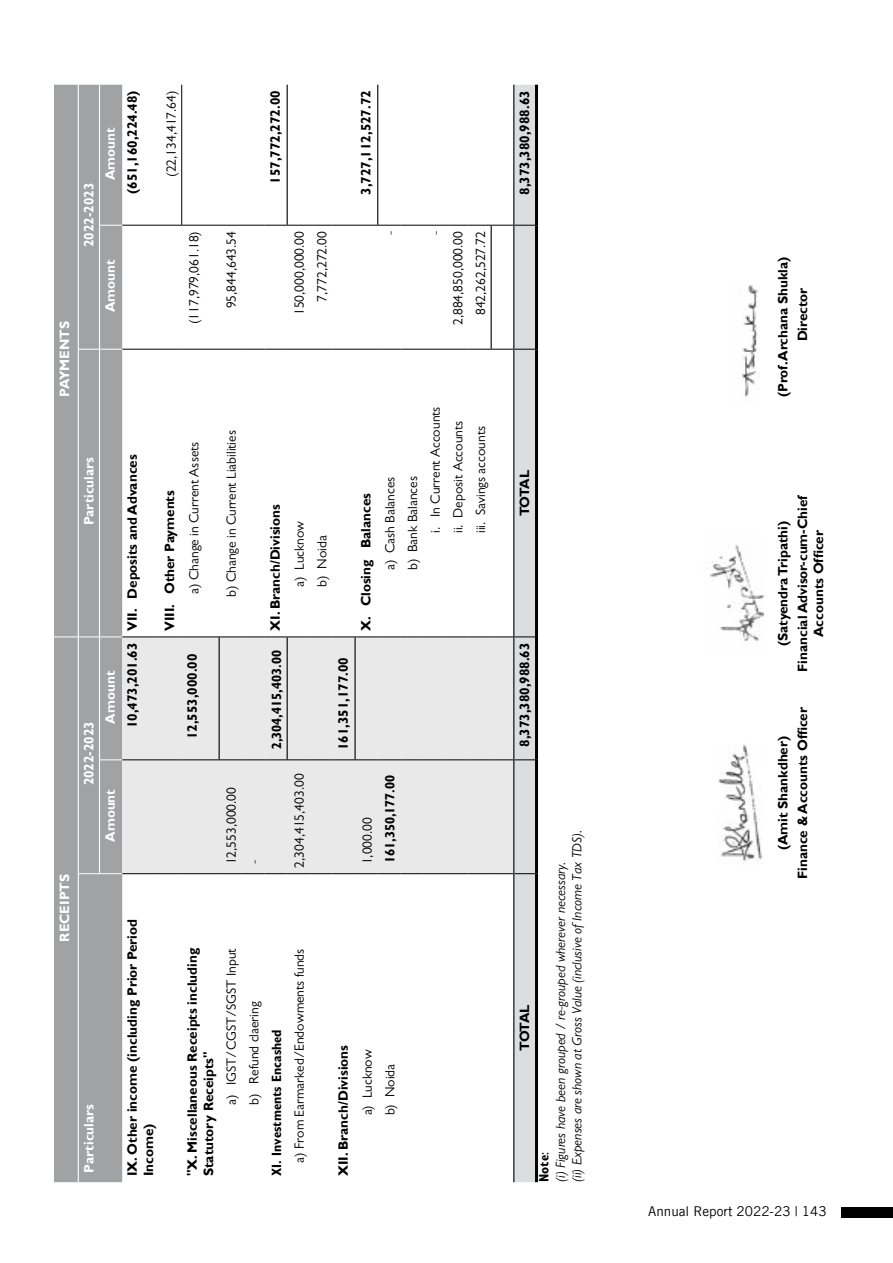
<style>
.page{position:relative;width:893px;height:1263px;background:#fff}
.page>*{position:absolute;margin:0;border:0;box-sizing:border-box;transform-origin:0 0}
.t1{font:700 13.5px/16.2px "Gill Sans";color:#000}
.t2{font:13.5px/22.6px "Gill Sans";color:#000}
.t3{font:italic 13.5px/16.5px "Gill Sans";color:#000}
.t4{font:700 13.5px "Gill Sans";color:#fff}
.t5{font:700 condensed 13.5px "Gill Sans";color:#000}
.t6{font:13.5px "Trade Gothic LT";color:#000}
.s1{font-weight:700;font-style:normal;font-stretch:condensed}
.s2{font-style:normal}
</style>
<div class="page">
<div style="left:54px;top:85px;width:68px;height:1097px;background:#a0a2a4"></div>
<div style="left:122px;top:637px;width:97px;height:236px;background:#e9e9ea"></div>
<hr style="left:122px;top:873px;width:37px;height:1px;background:#000">
<hr style="left:122px;top:759px;width:37px;height:1px;background:#000">
<hr style="left:122px;top:636px;width:37px;height:1px;background:#000">
<hr style="left:122px;top:349px;width:37px;height:1px;background:#000">
<hr style="left:122px;top:225px;width:37px;height:1px;background:#000">
<svg style="left:159px;top:873px;width:23px;height:1px"></svg>
<svg style="left:159px;top:759px;width:23px;height:1px"></svg>
<svg style="left:159px;top:636px;width:23px;height:1px"></svg>
<svg style="left:159px;top:349px;width:23px;height:1px"></svg>
<svg style="left:159px;top:225px;width:22px;height:1px"></svg>
<hr style="left:182px;top:873px;width:37px;height:1px;background:#000">
<hr style="left:182px;top:759px;width:37px;height:1px;background:#000">
<hr style="left:182px;top:636px;width:37px;height:1px;background:#000">
<hr style="left:182px;top:349px;width:37px;height:1px;background:#000">
<hr style="left:182px;top:225px;width:37px;height:1px;background:#000">
<svg style="left:219px;top:85px;width:316px;height:1097px"></svg>
<svg style="left:79px;top:873px;width:43px;height:1px"></svg>
<svg style="left:100px;top:759px;width:22px;height:1px"></svg>
<svg style="left:54px;top:636px;width:68px;height:1px"></svg>
<svg style="left:79px;top:349px;width:43px;height:1px"></svg>
<svg style="left:100px;top:225px;width:22px;height:1px"></svg>
<hr style="left:78px;top:874px;width:1px;height:308px;background:#fff">
<hr style="left:78px;top:760px;width:1px;height:114px;background:#fff">
<hr style="left:78px;top:637px;width:1px;height:123px;background:#fff">
<hr style="left:78px;top:349px;width:1px;height:288px;background:#fff">
<hr style="left:78px;top:225px;width:1px;height:124px;background:#fff">
<hr style="left:78px;top:85px;width:1px;height:140px;background:#fff">
<hr style="left:99px;top:760px;width:1px;height:113px;background:#fff">
<hr style="left:99px;top:637px;width:1px;height:123px;background:#fff">
<hr style="left:99px;top:349px;width:1px;height:288px;background:#fff">
<hr style="left:99px;top:225px;width:1px;height:124px;background:#fff">
<hr style="left:99px;top:85px;width:1px;height:140px;background:#fff">
<hr style="left:535px;top:874px;width:3px;height:308px;background:#000">
<hr style="left:535px;top:760px;width:3px;height:114px;background:#000">
<hr style="left:535px;top:637px;width:3px;height:123px;background:#000">
<hr style="left:535px;top:349px;width:3px;height:288px;background:#000">
<hr style="left:535px;top:225px;width:3px;height:124px;background:#000">
<hr style="left:535px;top:85px;width:3px;height:140px;background:#000">
<hr style="left:287px;top:637px;width:1px;height:122px;background:#000">
<hr style="left:354px;top:637px;width:2px;height:122px;background:#000">
<hr style="left:513px;top:874px;width:1px;height:308px;background:#000">
<hr style="left:513px;top:760px;width:1px;height:114px;background:#000">
<hr style="left:513px;top:637px;width:1px;height:123px;background:#000">
<hr style="left:513px;top:349px;width:1px;height:288px;background:#000">
<hr style="left:513px;top:225px;width:1px;height:124px;background:#000">
<hr style="left:513px;top:85px;width:1px;height:140px;background:#000">
<hr style="left:181px;top:85px;width:1px;height:141px;background:#000">
<img style="left:718px;top:744px;width:45px;height:120px">
<img style="left:706px;top:544px;width:57px;height:98px">
<img style="left:742px;top:285px;width:17px;height:112px">
<div style="left:841px;top:1207px;width:52px;height:11px;background:#000"></div>
<p class="t4" style="left:57px;top:397px;width:77px;rotate:-90deg">PAYMENTS</p>
<p class="t4" style="left:57px;top:942px;width:69px;rotate:-90deg">RECEIPTS</p>
<p class="t4" style="left:81px;top:247px;width:66px;rotate:-90deg">2022-2023</p>
<p class="t4" style="left:102px;top:180px;width:54px;rotate:-90deg">Amount</p>
<p class="t4" style="left:102px;top:312px;width:54px;rotate:-90deg">Amount</p>
<p class="t1" style="left:125px;top:194px;width:105px;rotate:-90deg">(651,160,224.48)</p>
<p class="t2" style="left:160px;top:177px;width:88px;rotate:-90deg">(22,134,417.64)</p>
<p class="t2" style="left:183px;top:324px;width:94px;rotate:-90deg">(117,979,061.18)</p>
<p class="t2" style="left:220px;top:308px;width:79px;rotate:-90deg">95,844,643.54</p>
<p class="t1" style="left:267px;top:184px;width:94px;rotate:-90deg">157,772,272.00</p>
<p class="t2" style="left:288px;top:315px;width:85px;rotate:-90deg">150,000,000.00</p>
<p class="t2" style="left:311px;top:302px;width:72px;rotate:-90deg">7,772,272.00</p>
<p class="t1" style="left:358px;top:195px;width:106px;rotate:-90deg">3,727,112,527.72</p>
<p class="t2" style="left:379px;top:235px;width:6px;rotate:-90deg">-</p>
<p class="t2" style="left:424px;top:235px;width:6px;rotate:-90deg">-</p>
<p class="t2" style="left:447px;top:325px;width:95px;rotate:-90deg">2,884,850,000.00</p>
<p class="t2" style="left:469px;top:315px;width:85px;rotate:-90deg">842,262,527.72</p>
<p class="t4" style="left:81px;top:525px;width:70px;rotate:-90deg">Particulars</p>
<p class="t4" style="left:81px;top:785px;width:66px;rotate:-90deg">2022-2023</p>
<p class="t4" style="left:102px;top:723px;width:54px;rotate:-90deg">Amount</p>
<p class="t4" style="left:102px;top:842px;width:54px;rotate:-90deg">Amount</p>
<p class="t1" style="left:125px;top:728px;width:275px;rotate:-90deg">10,473,201.63 VII. Deposits and Advances</p>
<p class="t1" style="left:162px;top:631px;width:142px;rotate:-90deg">VIII. Other Payments</p>
<p class="t2" style="left:183px;top:594px;width:154px;rotate:-90deg">a) Change in Current Assets</p>
<p class="t1" style="left:185px;top:739px;width:87px;rotate:-90deg">12,553,000.00</p>
<p class="t2" style="left:220px;top:597px;width:168px;rotate:-90deg">b) Change in Current Liabilities</p>
<p class="t2" style="left:220px;top:864px;width:79px;rotate:-90deg">12,553,000.00</p>
<p class="t2" style="left:243px;top:864px;width:6px;rotate:-90deg">-</p>
<p class="t1" style="left:267px;top:631px;width:128px;rotate:-90deg">XI. Branch/Divisions</p>
<p class="t5" style="left:269px;top:749px;width:101px;rotate:-90deg">2,304,415,403.00</p>
<p class="t2" style="left:288px;top:587px;width:68px;rotate:-90deg">a) Lucknow</p>
<p class="t2" style="left:311px;top:587px;width:53px;rotate:-90deg">b) Noida</p>
<p class="t2" style="left:288px;top:868px;width:95px;rotate:-90deg">2,304,415,403.00</p>
<p class="t1" style="left:336px;top:750px;width:94px;rotate:-90deg">161,351,177.00</p>
<p class="t1" style="left:358px;top:631px;width:139px;rotate:-90deg">X. Closing Balances</p>
<p class="t2" style="left:356px;top:864px;width:48px;rotate:-90deg">1,000.00</p>
<p class="t2" style="left:379px;top:570px;width:95px;rotate:-90deg">a) Cash Balances</p>
<p class="t2" style="left:401px;top:533px;width:128px;text-indent:-37px;rotate:-90deg">b) Bank Balances<br>i. In Current Accounts</p>
<p class="t5" style="left:382px;top:863px;width:90px;rotate:-90deg">161,350,177.00</p>
<p class="t2" style="left:447px;top:533px;width:114px;rotate:-90deg">ii. Deposit Accounts</p>
<p class="t2" style="left:469px;top:533px;width:109px;rotate:-90deg">iii. Savings accounts</p>
<p class="t4" style="left:81px;top:1172px;width:70px;rotate:-90deg">Particulars</p>
<p class="t1" style="left:125px;top:1176px;width:259px;rotate:-90deg">IX. Other income (including Prior Period<br>Income)</p>
<p class="t1" style="left:185px;top:1176px;width:230px;rotate:-90deg">"X. Miscellaneous Receipts including<br>Statutory Receipts"</p>
<p class="t2" style="left:220px;top:1105px;width:158px;rotate:-90deg">a) IGST/CGST/SGST Input</p>
<p class="t2" style="left:243px;top:1105px;width:105px;rotate:-90deg">b) Refund claering</p>
<p class="t5" style="left:269px;top:1176px;width:148px;rotate:-90deg">XI. Investments Encashed</p>
<p class="t2" style="left:288px;top:1163px;width:215px;rotate:-90deg">a) From Earmarked/Endowments funds</p>
<p class="t1" style="left:336px;top:1176px;width:133px;rotate:-90deg">XII. Branch/Divisions</p>
<p class="t2" style="left:356px;top:1115px;width:68px;rotate:-90deg">a) Lucknow</p>
<p class="t2" style="left:379px;top:1115px;width:53px;rotate:-90deg">b) Noida</p>
<p class="t1" style="left:517px;top:195px;width:106px;rotate:-90deg">8,373,380,988.63</p>
<p class="t1" style="left:517px;top:516px;width:48px;rotate:-90deg">TOTAL</p>
<p class="t1" style="left:517px;top:747px;width:106px;rotate:-90deg">8,373,380,988.63</p>
<p class="t1" style="left:517px;top:1051px;width:48px;rotate:-90deg">TOTAL</p>
<p class="t3" style="left:536px;top:1182px;width:354px;rotate:-90deg"><span class="s1">Note</span><span class="s2">:<br></span>(i) Figures have been grouped / re-grouped wherever necessary.<br>(ii) Expenses are shown at Gross Value (inclusive of Income Tax TDS).</p>
<p class="t1" style="left:775px;top:397px;width:142px;rotate:-90deg">(Prof. Archana Shukla)</p>
<p class="t1" style="left:795px;top:341px;width:56px;rotate:-90deg">Director</p>
<p class="t1" style="left:795px;top:672px;width:178px;text-align:center;rotate:-90deg">Financial Advisor-cum-Chief<br>Accounts Officer</p>
<p class="t1" style="left:775px;top:646px;width:127px;rotate:-90deg">(Satyendra Tripathi)</p>
<p class="t1" style="left:795px;top:879px;width:174px;rotate:-90deg">Finance &amp; Accounts Officer</p>
<p class="t1" style="left:775px;top:850px;width:116px;rotate:-90deg">(Amit Shankdher)</p>
<p class="t6" style="left:648px;top:1203px;width:180px">Annual Report 2022-23 | 143</p>
</div>
